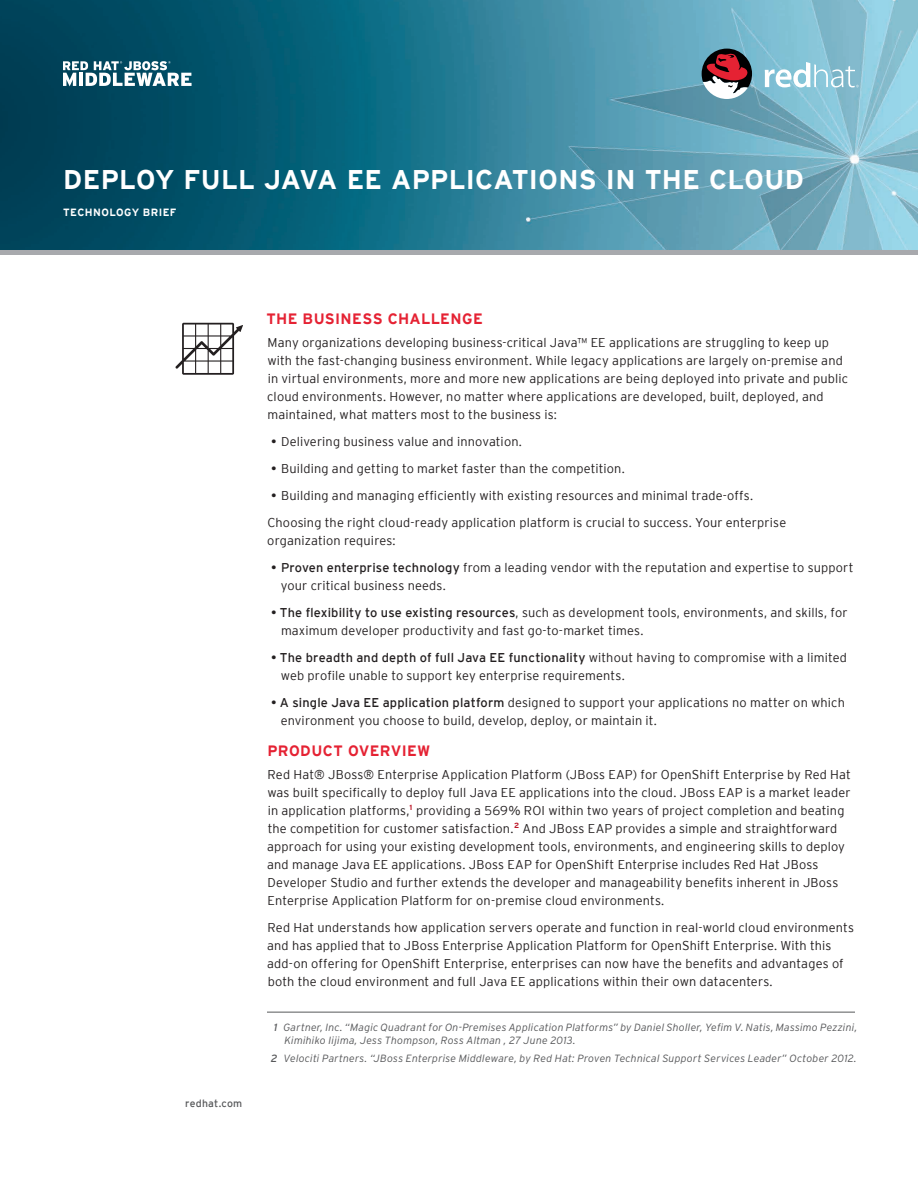
<style>
.page{position:relative;width:918px;height:1188px;background:#fff}
.page>*{position:absolute;margin:0;border:0;box-sizing:border-box;transform-origin:0 0}
.t1{font:700 27px "Interstate";letter-spacing:.01em;color:#fff}
.t2{font:700 15px "Interstate";letter-spacing:.025em;color:#e52233}
.t3{font:300 12.75px/18px "Interstate";letter-spacing:.01em;color:#231f20}
.t4{font:italic 300 10.5px/13.5px "Interstate";letter-spacing:.015em;color:#57585a}
.t5{font:700 10.5px "Interstate";letter-spacing:.04em;color:#fff}
.t6{font:10.5px "Interstate";letter-spacing:.02em;color:#57585a}
.s1{font-weight:400}
</style>
<div class="page">
<img style="left:0;top:0;width:918px;height:250px">
<hr style="left:267px;top:1012px;width:588px;height:1px;background:#57585a">
<svg style="left:176px;top:323px;width:67px;height:52px"></svg>
<svg style="left:765px;top:62px;width:94px;height:25px"></svg>
<svg style="left:702px;top:49px;width:51px;height:50px"></svg>
<svg style="left:63px;top:61px;width:129px;height:25px"></svg>
<div style="left:0;top:250px;width:918px;height:5px;background:#a8a9ad"></div>
<h1 class="t1" style="left:63px;top:164px;width:742px">DEPLOY FULL JAVA EE APPLICATIONS IN THE CLOUD</h1>
<p class="t5" style="left:63px;top:206px;width:115px">TECHNOLOGY BRIEF</p>
<p class="t6" style="left:185px;top:1097px;width:59px">redhat.com</p>
<p class="t2" style="left:266px;top:310px;width:218px">THE BUSINESS CHALLENGE</p>
<p class="t3" style="left:267px;top:333px;width:582px">Many organizations developing business-critical Java™ EE applications are struggling to keep up with the fast-changing business environment. While legacy applications are largely on-premise and in virtual environments, more and more new applications are being deployed into private and public cloud environments. However, no matter where applications are developed, built, deployed, and maintained, what matters most to the business is:</p>
<p class="t3" style="left:271px;top:432px;width:252px"><span class="s1">•</span> Delivering business value and innovation.</p>
<p class="t3" style="left:271px;top:459px;width:355px"><span class="s1">•</span> Building and getting to market faster than the competition.</p>
<p class="t3" style="left:267px;top:481px;width:520px;line-height:27px"><span class="s1">•</span> Building and managing efficiently with existing resources and minimal trade-offs.<br>Choosing the right cloud-ready application platform is crucial to success. Your enterprise</p>
<p class="t3" style="left:267px;top:531px;width:130px">organization requires:</p>
<p class="t3" style="left:281px;top:558px;width:574px;text-indent:-10px"><span class="s1">• Proven enterprise technology</span> from a leading vendor with the reputation and expertise to support your critical business needs.</p>
<p class="t3" style="left:281px;top:603px;width:568px;text-indent:-10px"><span class="s1">• The flexibility to use existing resources</span>, such as development tools, environments, and skills, for maximum developer productivity and fast go-to-market times.</p>
<p class="t3" style="left:281px;top:648px;width:568px;text-indent:-10px"><span class="s1">• The breadth and depth of full Java EE functionality</span> without having to compromise with a limited web profile unable to support key enterprise requirements.</p>
<p class="t3" style="left:281px;top:693px;width:566px;text-indent:-10px"><span class="s1">• A single Java EE application platform</span> designed to support your applications no matter on which environment you choose to build, develop, deploy, or maintain it.</p>
<p class="t2" style="left:267px;top:742px;width:165px">PRODUCT OVERVIEW</p>
<p class="t3" style="left:267px;top:765px;width:585px">Red Hat® JBoss® Enterprise Application Platform (JBoss EAP) for OpenShift Enterprise by Red Hat was built specifically to deploy full Java EE applications into the cloud. JBoss EAP is a market leader in application platforms,<sup>1</sup> providing a 569% ROI within two years of project completion and beating the competition for customer satisfaction.<sup>2</sup> And JBoss EAP provides a simple and straightforward approach for using your existing development tools, environments, and engineering skills to deploy and manage Java EE applications. JBoss EAP for OpenShift Enterprise includes Red Hat JBoss Developer Studio and further extends the developer and manageability benefits inherent in JBoss Enterprise Application Platform for on-premise cloud environments.</p>
<p class="t3" style="left:267px;top:918px;width:588px">Red Hat understands how application servers operate and function in real-world cloud environments and has applied that to JBoss Enterprise Application Platform for OpenShift Enterprise. With this add-on offering for OpenShift Enterprise, enterprises can now have the benefits and advantages of both the cloud environment and full Java EE applications within their own datacenters.</p>
<p class="t4" style="left:284px;top:1020px;width:574px;text-indent:-10px"><span class="s1">1</span> Gartner, Inc. “Magic Quadrant for On-Premises Application Platforms” by Daniel Sholler, Yefim V. Natis, Massimo Pezzini,<br>Kimihiko Iijima, Jess Thompson, Ross Altman , 27 June 2013.</p>
<p class="t4" style="left:271px;top:1051px;width:587px"><span class="s1">2</span> Velociti Partners. “JBoss Enterprise Middleware, by Red Hat: Proven Technical Support Services Leader” October 2012.</p>
</div>
